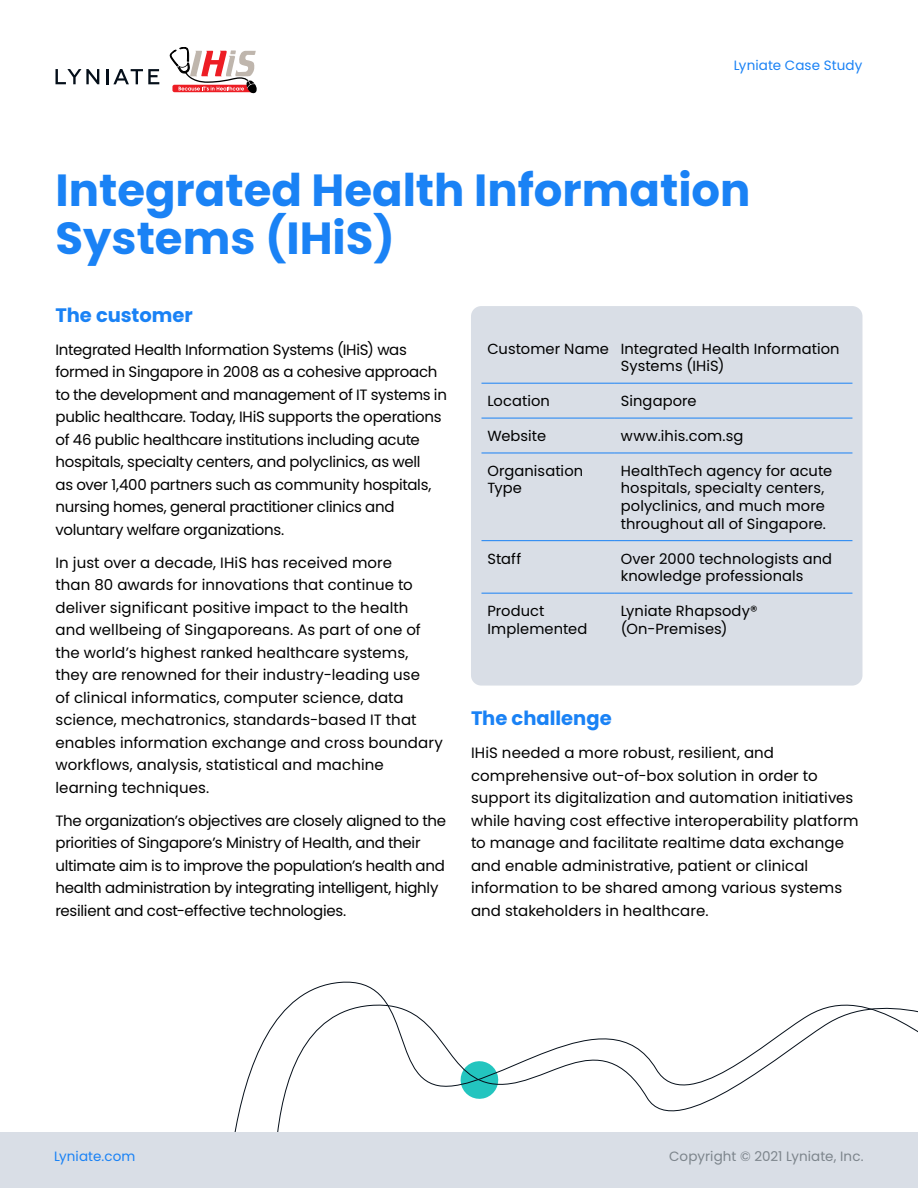
<style>
.page{position:relative;width:918px;height:1188px;background:#fff}
.page>*{position:absolute;margin:0;border:0;box-sizing:border-box;transform-origin:0 0}
.t1{font:700 45px/48px "Poppins";color:#1a82f5}
.t2{font:700 19.5px "Poppins";color:#1a82f5}
.t3{font:15px/22.5px "Poppins";letter-spacing:-.01em;color:#000}
.t4{font:14.7px/17.5px "Poppins";letter-spacing:.005em;color:#000}
.t5{font:13.5px "Poppins";letter-spacing:.01em;color:#1a82f5}
.t6{font:13.5px "Poppins";letter-spacing:.01em;color:#7d858c}
</style>
<div class="page">
<svg style="left:207px;top:981px;width:711px;height:152px"></svg>
<div style="left:471px;top:306px;width:391px;height:380px;background:#d9dee6;border-radius:10px"></div>
<hr style="left:482px;top:383px;width:133px;height:1px;background:#1a82f5">
<hr style="left:615px;top:383px;width:237px;height:1px;background:#1a82f5">
<hr style="left:482px;top:418px;width:133px;height:1px;background:#1a82f5">
<hr style="left:615px;top:418px;width:237px;height:1px;background:#1a82f5">
<hr style="left:482px;top:453px;width:133px;height:1px;background:#1a82f5">
<hr style="left:615px;top:453px;width:237px;height:1px;background:#1a82f5">
<hr style="left:482px;top:540px;width:133px;height:1px;background:#1a82f5">
<hr style="left:615px;top:540px;width:237px;height:1px;background:#1a82f5">
<hr style="left:482px;top:593px;width:133px;height:1px;background:#1a82f5">
<hr style="left:615px;top:593px;width:237px;height:1px;background:#1a82f5">
<div style="left:0;top:1133px;width:918px;height:55px;background:#d9dee6"></div>
<svg style="left:170px;top:47px;width:87px;height:47px"></svg>
<svg style="left:56px;top:69px;width:43px;height:15px"></svg>
<svg style="left:106px;top:69px;width:53px;height:15px"></svg>
<p class="t5" style="left:734px;top:57px;width:130px">Lyniate Case Study</p>
<h1 class="t1" style="left:56px;top:166px;width:697px">Integrated Health Information<br>Systems (IHiS)</h1>
<h2 class="t2" style="left:56px;top:304px;width:139px">The customer</h2>
<p class="t3" style="left:56px;top:338px;width:393px">Integrated Health Information Systems (IHiS) was formed in Singapore in 2008 as a cohesive approach to the development and management of IT systems in public healthcare. Today, IHiS supports the operations of 46 public healthcare institutions including acute hospitals, specialty centers, and polyclinics, as well<br>as over 1,400 partners such as community hospitals, nursing homes, general practitioner clinics and voluntary welfare organizations.</p>
<p class="t3" style="left:56px;top:551px;width:389px">In just over a decade, IHiS has received more<br>than 80 awards for innovations that continue to deliver significant positive impact to the health<br>and wellbeing of Singaporeans. As part of one of the world’s highest ranked healthcare systems, they are renowned for their industry-leading use<br>of clinical informatics, computer science, data science, mechatronics, standards-based IT that enables information exchange and cross boundary workflows, analysis, statistical and machine learning techniques.</p>
<p class="t3" style="left:56px;top:809px;width:392px">The organization’s objectives are closely aligned to the priorities of Singapore’s Ministry of Health, and their ultimate aim is to improve the population’s health and health administration by integrating intelligent, highly resilient and cost-effective technologies.</p>
<p class="t4" style="left:621px;top:340px;width:220px;text-indent:-133px">Customer Name Integrated Health Information<br>Systems (IHiS)</p>
<p class="t4" style="left:487px;top:392px;width:64px">Location</p>
<p class="t4" style="left:621px;top:392px;width:77px">Singapore</p>
<p class="t4" style="left:487px;top:427px;width:60px">Website</p>
<p class="t4" style="left:621px;top:427px;width:124px">www.ihis.com.sg</p>
<p class="t4" style="left:487px;top:462px;width:97px">Organisation<br>Type</p>
<p class="t4" style="left:621px;top:462px;width:213px">HealthTech agency for acute hospitals, specialty centers, polyclinics, and much more throughout all of Singapore.</p>
<p class="t4" style="left:487px;top:550px;width:35px">Staff</p>
<p class="t4" style="left:621px;top:550px;width:213px">Over 2000 technologists and knowledge professionals</p>
<p class="t4" style="left:487px;top:602px;width:102px">Product<br>Implemented</p>
<p class="t4" style="left:621px;top:602px;width:138px">Lyniate Rhapsody® (On-Premises)</p>
<h2 class="t2" style="left:471px;top:707px;width:142px">The challenge</h2>
<p class="t3" style="left:471px;top:742px;width:389px">IHiS needed a more robust, resilient, and comprehensive out-of-box solution in order to support its digitalization and automation initiatives while having cost effective interoperability platform to manage and facilitate realtime data exchange and enable administrative, patient or clinical information to be shared among various systems and stakeholders in healthcare.</p>
<p class="t5" style="left:54px;top:1149px;width:83px">Lyniate.com</p>
<p class="t6" style="left:669px;top:1149px;width:196px">Copyright © 2021 Lyniate, Inc.</p>
</div>
